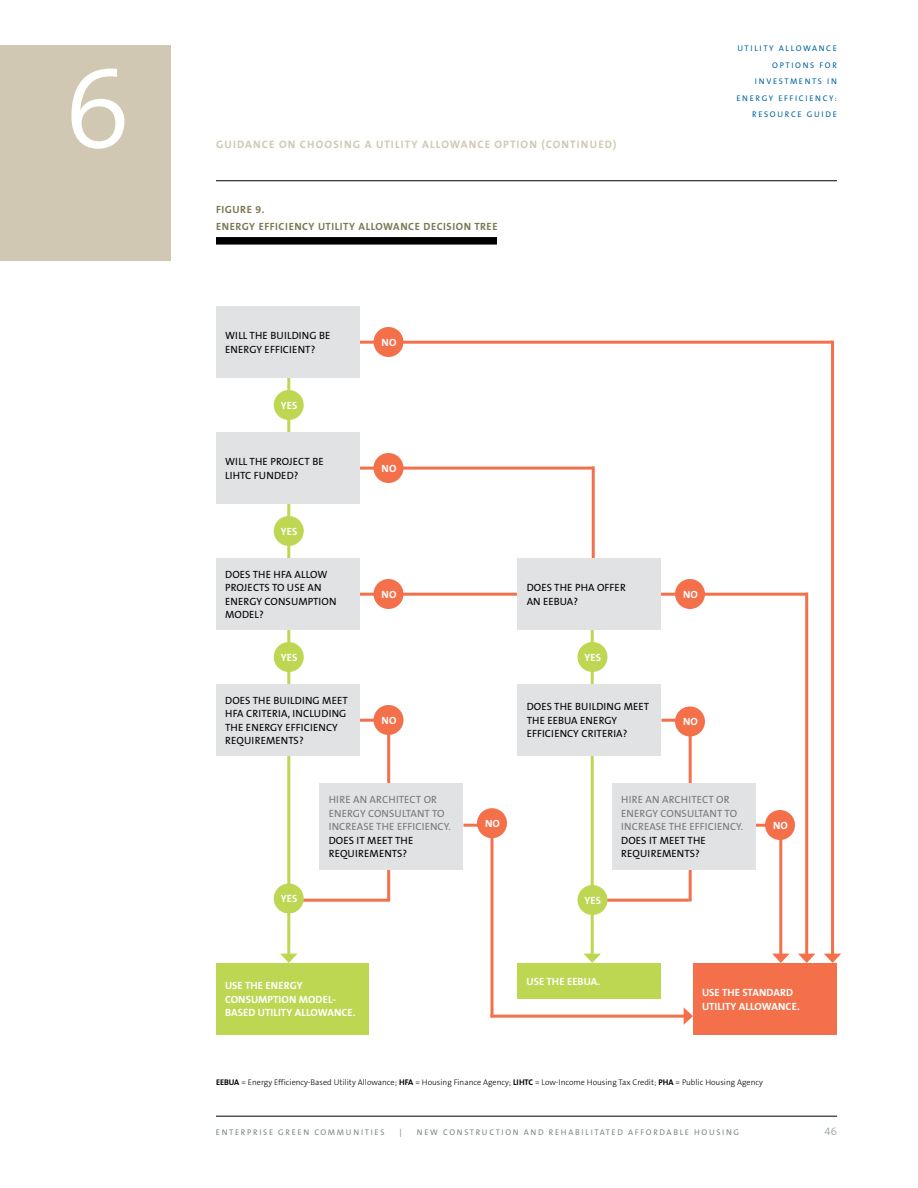
<style>
.page{position:relative;width:918px;height:1188px;background:#fff}
.page>*{position:absolute;margin:0;border:0;box-sizing:border-box;transform-origin:0 0}
.t1{font:300 120px "The Sans B4";color:#fff}
.t2{font:200 11.25px "The Sans B2";color:#778988}
.t3{font:700 10.8px "The Sans B7";letter-spacing:.1em;color:#d0c8b3}
.t4{font:10.5px/13.5px "The Sans B5 Plain";letter-spacing:.01em;color:#000}
.t5{font:700 10.5px/13.5px "The Sans B7";letter-spacing:.01em;color:#fff}
.t6{font:10.5px/13.5px "The Sans B5 Plain";letter-spacing:.01em;color:#77787b}
.t7{font:700 10.5px/16.5px "The Sans B7";letter-spacing:.05em;color:#7e7855}
.t8{font:300 8.25px "The Sans B3";color:#000}
.t9{font:8.25px "The Sans B5 Plain";letter-spacing:.2em;color:#778988}
.t10{font:8.25px "The Sans B5 Plain";letter-spacing:.2em;color:#0065a4}
.s1{font-family:"The Sans B7";font-weight:700}
</style>
<div class="page">
<hr style="left:216px;top:180px;width:621px;height:1px;background:#000">
<hr style="left:216px;top:1116px;width:621px;height:1px;background:#000">
<div style="left:0;top:45px;width:171px;height:216px;background:#d0c8b3"></div>
<div style="left:216px;top:237px;width:281px;height:8px;background:#000"></div>
<hr style="left:287px;top:376px;width:3px;height:580px;background:#bdd753">
<svg style="left:280px;top:954px;width:17px;height:9px"></svg>
<hr style="left:387px;top:732px;width:3px;height:169px;background:#f3704b">
<hr style="left:592px;top:466px;width:3px;height:100px;background:#f3704b">
<hr style="left:490px;top:1015px;width:196px;height:3px;background:#f3704b">
<svg style="left:684px;top:1008px;width:9px;height:17px"></svg>
<hr style="left:360px;top:341px;width:472px;height:3px;background:#f3704b">
<hr style="left:591px;top:619px;width:3px;height:337px;background:#bdd753">
<svg style="left:584px;top:954px;width:17px;height:9px"></svg>
<hr style="left:360px;top:467px;width:234px;height:3px;background:#f3704b">
<hr style="left:360px;top:593px;width:448px;height:3px;background:#f3704b">
<hr style="left:360px;top:719px;width:18px;height:3px;background:#f3704b">
<hr style="left:302px;top:899px;width:86px;height:3px;background:#f3704b">
<hr style="left:605px;top:899px;width:84px;height:3px;background:#f3704b">
<hr style="left:662px;top:719px;width:22px;height:3px;background:#f3704b">
<div style="left:216px;top:306px;width:144px;height:72px;background:#e1e2e3"></div>
<div style="left:216px;top:432px;width:144px;height:72px;background:#e1e2e3"></div>
<div style="left:216px;top:558px;width:144px;height:72px;background:#e1e2e3"></div>
<div style="left:518px;top:558px;width:143px;height:72px;background:#e1e2e3"></div>
<div style="left:518px;top:684px;width:143px;height:72px;background:#e1e2e3"></div>
<div style="left:518px;top:963px;width:144px;height:36px;background:#bdd753"></div>
<div style="left:693px;top:963px;width:144px;height:72px;background:#f3704b"></div>
<div style="left:216px;top:684px;width:144px;height:72px;background:#e1e2e3"></div>
<div style="left:216px;top:963px;width:153px;height:72px;background:#bdd753"></div>
<div style="left:374px;top:327px;width:30px;height:30px;background:#f3704b;border-radius:50%"></div>
<div style="left:374px;top:453px;width:30px;height:30px;background:#f3704b;border-radius:50%"></div>
<div style="left:374px;top:579px;width:30px;height:30px;background:#f3704b;border-radius:50%"></div>
<div style="left:675px;top:579px;width:30px;height:30px;background:#f3704b;border-radius:50%"></div>
<div style="left:374px;top:705px;width:30px;height:30px;background:#f3704b;border-radius:50%"></div>
<svg style="left:490px;top:838px;width:4px;height:179px"></svg>
<hr style="left:779px;top:832px;width:3px;height:124px;background:#f3704b">
<svg style="left:772px;top:954px;width:17px;height:9px"></svg>
<hr style="left:689px;top:722px;width:3px;height:180px;background:#f3704b">
<hr style="left:805px;top:593px;width:3px;height:363px;background:#f3704b">
<svg style="left:798px;top:954px;width:17px;height:9px"></svg>
<hr style="left:831px;top:341px;width:3px;height:615px;background:#f3704b">
<svg style="left:824px;top:954px;width:17px;height:9px"></svg>
<div style="left:274px;top:390px;width:30px;height:30px;background:#bdd753;border-radius:50%"></div>
<div style="left:274px;top:516px;width:30px;height:30px;background:#bdd753;border-radius:50%"></div>
<div style="left:274px;top:642px;width:30px;height:30px;background:#bdd753;border-radius:50%"></div>
<div style="left:578px;top:642px;width:30px;height:30px;background:#bdd753;border-radius:50%"></div>
<div style="left:578px;top:885px;width:30px;height:30px;background:#bdd753;border-radius:50%"></div>
<div style="left:274px;top:884px;width:30px;height:30px;background:#bdd753;border-radius:50%"></div>
<div style="left:320px;top:783px;width:143px;height:87px;background:#e1e2e3"></div>
<div style="left:612px;top:783px;width:144px;height:87px;background:#e1e2e3"></div>
<hr style="left:464px;top:824px;width:18px;height:3px;background:#f3704b">
<hr style="left:756px;top:824px;width:18px;height:3px;background:#f3704b">
<div style="left:477px;top:808px;width:30px;height:30px;background:#f3704b;border-radius:50%"></div>
<div style="left:675px;top:706px;width:30px;height:30px;background:#f3704b;border-radius:50%"></div>
<div style="left:765px;top:810px;width:30px;height:30px;background:#f3704b;border-radius:50%"></div>
<h1 class="t1" style="left:64px;top:45px;width:67px">6</h1>
<p class="t3" style="left:216px;top:138px;width:287px">GUIDANCE ON CHOOSING A UTILITY ALLOWANCE OPT</p>
<p class="t3" style="left:517px;top:138px;width:101px">ION (CONTINUED)</p>
<p class="t7" style="left:216px;top:202px;width:215px">FIGURE 9.<br>ENERGY EFFICIENCY UT ILITY ALLOWANCE DEC</p>
<p class="t7" style="left:443px;top:218px;width:50px">ISION TREE</p>
<p class="t10" style="left:737px;top:44px;width:101px">UTILITY ALLOWANCE</p>
<p class="t10" style="left:772px;top:61px;width:66px">OPTIONS FOR</p>
<p class="t10" style="left:755px;top:77px;width:84px">I NVESTMENTS IN</p>
<p class="t10" style="left:736px;top:94px;width:102px">E NERGY E FFICIENCY:</p>
<p class="t10" style="left:752px;top:110px;width:2px">RESO</p>
<p class="t10" style="left:777px;top:110px;width:10px">URCE</p>
<p class="t10" style="left:807px;top:110px;width:17px">GUIDE</p>
<p class="t4" style="left:225px;top:329px;width:107px">WILL TH E BU ILDING BE<br>ENERGY EFFICIENT?</p>
<p class="t5" style="left:281px;top:399px;width:18px">YE S</p>
<p class="t4" style="left:225px;top:455px;width:100px">WILL TH E PROJECT BE<br>LI HTC FU NDED?</p>
<p class="t5" style="left:281px;top:525px;width:18px">YE S</p>
<p class="t4" style="left:225px;top:568px;width:113px">DOES TH E HFA ALLOW<br>PROJECTS TO U SE AN<br>ENERGY CONSUMPTION<br>MODEL?</p>
<p class="t5" style="left:382px;top:336px;width:8px">NO</p>
<p class="t5" style="left:382px;top:462px;width:8px">NO</p>
<p class="t4" style="left:527px;top:581px;width:101px">DOES TH E PHA OFFER<br>AN EE BUA?</p>
<p class="t5" style="left:382px;top:588px;width:8px">NO</p>
<p class="t5" style="left:683px;top:588px;width:8px">NO</p>
<p class="t5" style="left:281px;top:651px;width:18px">YE S</p>
<p class="t5" style="left:585px;top:651px;width:18px">YE S</p>
<p class="t4" style="left:225px;top:694px;width:124px">DOES TH E BU ILDING MEET<br>HF A CRITERIA, INCLU DING<br>TH E ENERGY EFFICIENCY<br>REQU IREMENTS?</p>
<p class="t5" style="left:382px;top:714px;width:8px">NO</p>
<p class="t4" style="left:527px;top:701px;width:124px">DOES TH E BU ILDING MEET<br>TH E EEBUA</p>
<p class="t4" style="left:527px;top:714px;width:102px;text-indent:54px">ENERGY<br>EFFICIENCY CRITERIA?</p>
<p class="t5" style="left:683px;top:715px;width:8px">NO</p>
<p class="t6" style="left:329px;top:794px;width:124px">H IRE AN ARCH ITECT OR<br>ENERGY CONSU LTANT TO<br>INCREASE TH E EFFICIENCY.</p>
<p class="t4" style="left:329px;top:834px;width:86px">DOES IT MEET TH E<br>REQU IREMENTS?</p>
<p class="t5" style="left:485px;top:817px;width:8px">NO</p>
<p class="t5" style="left:281px;top:892px;width:18px">YE S</p>
<p class="t5" style="left:585px;top:894px;width:18px">YE S</p>
<p class="t6" style="left:621px;top:794px;width:124px">H IRE AN ARCH ITECT OR<br>ENERGY CONSU LTANT TO<br>INCREASE TH E EFFICIENCY.</p>
<p class="t4" style="left:621px;top:834px;width:86px">DOES IT MEET TH E<br>REQU IREMENTS?</p>
<p class="t5" style="left:773px;top:819px;width:8px">NO</p>
<p class="t5" style="left:225px;top:979px;width:23px">USE THE</p>
<p class="t5" style="left:266px;top:979px;width:39px">ENERGY</p>
<p class="t5" style="left:225px;top:993px;width:40px">CONSUMPT</p>
<p class="t5" style="left:225px;top:993px;width:132px;text-indent:54px">ION MODEL-<br>BASED UTILITY ALLOWANCE.</p>
<p class="t5" style="left:526px;top:975px;width:23px">USE THE</p>
<p class="t5" style="left:567px;top:975px;width:35px">EEBUA.</p>
<p class="t5" style="left:702px;top:986px;width:23px">USE THE</p>
<p class="t5" style="left:702px;top:986px;width:99px;text-indent:41px">STA NDARD<br>UTILITY ALLOWANCE.</p>
<p class="t8" style="left:216px;top:1078px;width:548px"><span class="s1">EEBUA</span> = Energy Efficiency-Based Utility Allowance; <span class="s1">HFA</span> = Housing Finance Agency; <span class="s1">LI HTC</span> = Low-Income Housing Tax Credit; <span class="s1">PHA</span> = Public Housing Agency</p>
<p class="t9" style="left:216px;top:1128px;width:170px">E NTERPRISE GREEN COMMU NITIES</p>
<p class="t9" style="left:400px;top:1128px;width:4px">|</p>
<p class="t9" style="left:417px;top:1128px;width:8px">NEW</p>
<p class="t9" style="left:443px;top:1128px;width:8px">CONSTR</p>
<p class="t9" style="left:482px;top:1128px;width:15px">UCTION</p>
<p class="t9" style="left:524px;top:1128px;width:14px">AND</p>
<p class="t9" style="left:549px;top:1128px;width:34px">RE HABILIT</p>
<p class="t9" style="left:600px;top:1128px;width:9px">ATED</p>
<p class="t9" style="left:628px;top:1128px;width:14px">AFFORD</p>
<p class="t9" style="left:667px;top:1128px;width:19px">ABLE</p>
<p class="t9" style="left:694px;top:1128px;width:29px">HOUSING</p>
<p class="t2" style="left:824px;top:1125px;width:14px">46</p>
</div>
